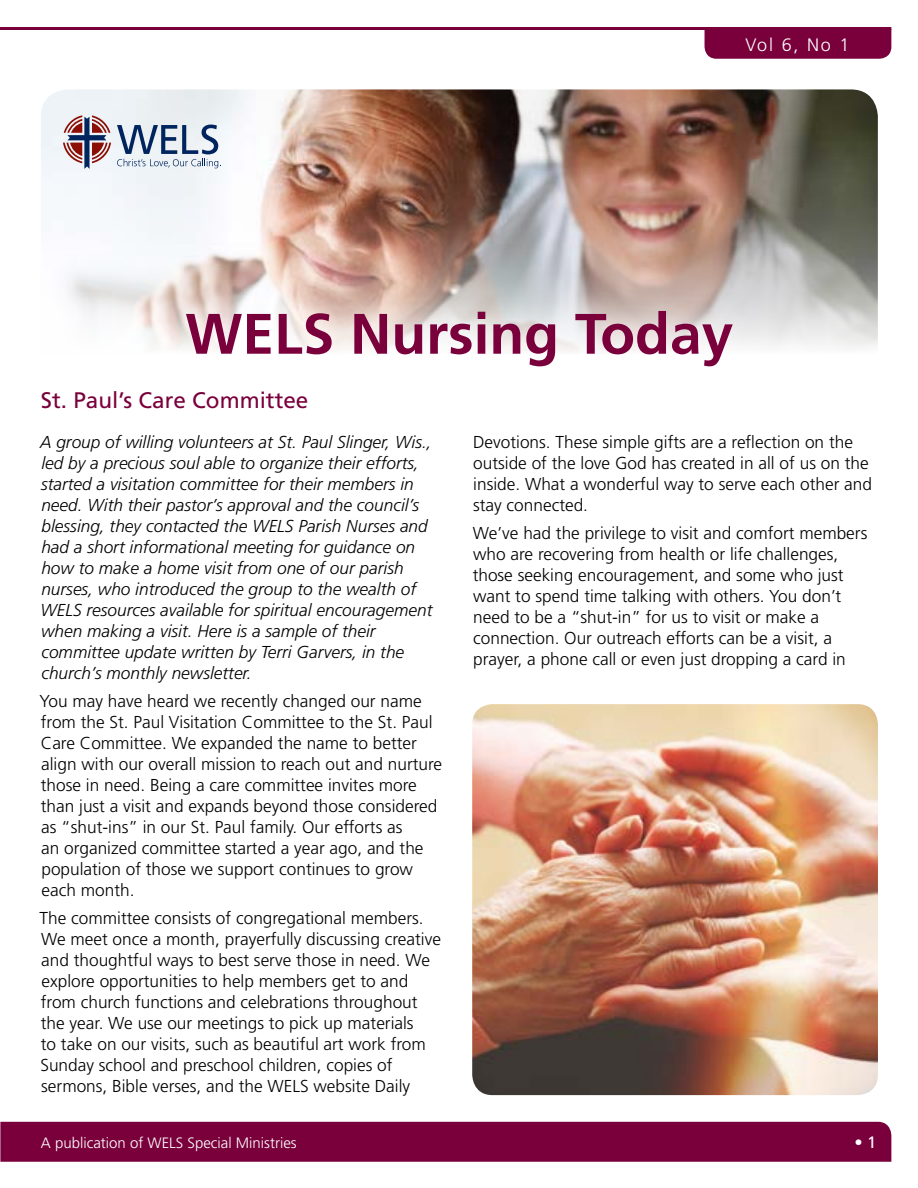
<style>
.page{position:relative;width:918px;height:1188px;background:#fff}
.page>*{position:absolute;margin:0;border:0;box-sizing:border-box;transform-origin:0 0}
.t1{font:700 57px "Frutiger LT Std";color:#7a003c}
.t2{font:22.5px "Frutiger LT Std";color:#7a003c}
.t3{font:300 18px "Frutiger LT Std";color:#fff}
.t4{font:300 17.25px/21px "Frutiger LT Std";color:#000}
.t5{font:italic 300 17.25px/21px "Frutiger LT Std";color:#000}
.t6{font:300 16.5px "Frutiger LT Std";color:#fff}
.t7{font:300 15px "Frutiger LT Std";color:#fff}
.s1{font-weight:400}
</style>
<div class="page">
<div style="left:0;top:1122px;width:891px;height:40px;background:#7a003c"></div>
<hr style="left:0;top:27px;width:891px;height:3px;background:#7a003c">
<div style="left:705px;top:30px;width:186px;height:29px;background:#7a003c"></div>
<img style="left:41px;top:89px;width:837px;height:258px">
<svg style="left:63px;top:115px;width:48px;height:54px"></svg>
<svg style="left:117px;top:125px;width:104px;height:43px"></svg>
<div style="left:163px;top:286px;width:592px;height:103px;background:#fff;opacity:.75"></div>
<img style="left:472px;top:704px;width:406px;height:391px">
<p class="t3" style="left:746px;top:34px;width:106px">Vol 6, No 1</p>
<h1 class="t1" style="left:185px;top:300px;width:549px">WELS Nursing Today</h1>
<h2 class="t2" style="left:41px;top:387px;width:269px">St. Paul’s Care Committee</h2>
<p class="t5" style="left:40px;top:432px;width:394px">A group of willing volunteers at St. Paul Slinger, Wis., led by a precious soul able to organize their efforts, started a visitation committee for their members in need. With their pastor’s approval and the council’s blessing, they contacted the WELS Parish Nurses and had a short informational meeting for guidance on how to make a home visit from one of our parish nurses, who introduced the group to the wealth of WELS resources available for spiritual encouragement when making a visit. Here is a sample of their committee update written by Terri Garvers, in the church’s monthly newsletter.</p>
<p class="t4" style="left:40px;top:691px;width:404px">You may have heard we recently changed our name from the St. Paul Visitation Committee to the St. Paul Care Committee. We expanded the name to better align with our overall mission to reach out and nurture those in need. Being a care committee invites more than just a visit and expands beyond those considered as “shut-ins” in our St. Paul family. Our efforts as<br>an organized committee started a year ago, and the population of those we support continues to grow each month.</p>
<p class="t4" style="left:40px;top:907px;width:403px">The committee consists of congregational members.<br>We meet once a month, prayerfully discussing creative and thoughtful ways to best serve those in need. We explore opportunities to help members get to and from church functions and celebrations throughout the year. We use our meetings to pick up materials<br>to take on our visits, such as beautiful art work from Sunday school and preschool children, copies of sermons, Bible verses, and the WELS website Daily</p>
<p class="t7" style="left:41px;top:1134px;width:257px">A publication of WELS Special Ministries</p>
<p class="t4" style="left:473px;top:432px;width:400px">Devotions. These simple gifts are a reflection on the outside of the love God has created in all of us on the inside. What a wonderful way to serve each other and stay connected.</p>
<p class="t4" style="left:473px;top:523px;width:396px">We’ve had the privilege to visit and comfort members who are recovering from health or life challenges, those seeking encouragement, and some who just want to spend time talking with others. You don’t need to be a “shut-in” for us to visit or make a connection. Our outreach efforts can be a visit, a prayer, a phone call or even just dropping a card in</p>
<p class="t6" style="left:854px;top:1133px;width:24px">• <span class="s1">1</span></p>
</div>
